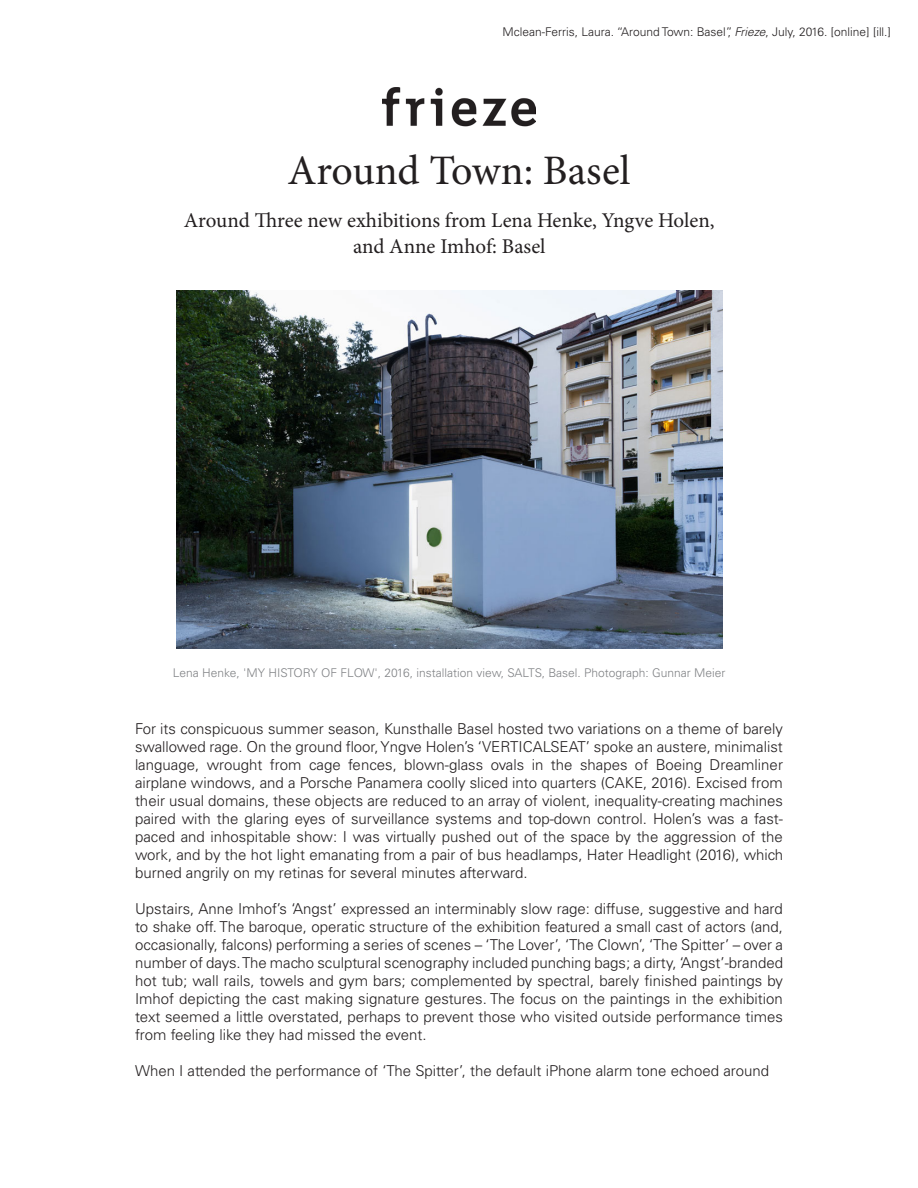
<style>
.page{position:relative;width:918px;height:1188px;background:#fff}
.page>*{position:absolute;margin:0;border:0;box-sizing:border-box;transform-origin:0 0}
.t1{font:42px "Minion Pro";letter-spacing:-.005em;color:#231f20}
.t2{font:21px/25.2px "Minion Pro";letter-spacing:-.005em;color:#231f20;text-align:center}
.t3{font:300 15px/18px "Univers LT Std";color:#231f20;text-align:justify}
.t4{font:300 12px "Univers LT Std";color:#808285}
.t5{font:300 12px "Univers LT Std";color:#231f20}
.s1{font-style:italic}
</style>
<div class="page">
<img style="left:176px;top:290px;width:546px;height:359px">
<img style="left:383px;top:87px;width:152px;height:40px">
<p class="t5" style="left:503px;top:24px;width:390px">Mclean-Ferris, Laura. “Around Town: Basel”, <span class="s1">Frieze</span>, July, 2016. [online] [ill.]</p>
<p class="t1" style="left:288px;top:143px;width:344px">Around Town: Basel</p>
<p class="t2" style="left:184px;top:208px;width:532px">Around Three new exhibitions from Lena Henke, Yngve Holen, and Anne Imhof: Basel</p>
<p class="t4" style="left:173px;top:665px;width:554px">Lena Henke, 'MY HISTORY OF FLOW', 2016, installation view, SALTS, Basel. Photograph: Gunnar Meier</p>
<p class="t3" style="left:135px;top:720px;width:650px">For its conspicuous summer season, Kunsthalle Basel hosted two variations on a theme of barely swallowed rage. On the ground floor, Yngve Holen’s ‘VERTICALSEAT’ spoke an austere, minimalist language, wrought from cage fences, blown-glass ovals in the shapes of Boeing Dreamliner airplane windows, and a Porsche Panamera coolly sliced into quarters (CAKE, 2016). Excised from their usual domains, these objects are reduced to an array of violent, inequality-creating machines paired with the glaring eyes of surveillance systems and top-down control. Holen’s was a fast&shy;paced and inhospitable show: I was virtually pushed out of the space by the aggression of the work, and by the hot light emanating from a pair of bus headlamps, Hater Headlight (2016), which burned angrily on my retinas for several minutes afterward.</p>
<p class="t3" style="left:135px;top:900px;width:650px">Upstairs, Anne Imhof’s ‘Angst’ expressed an interminably slow rage: diffuse, suggestive and hard to shake off. The baroque, operatic structure of the exhibition featured a small cast of actors (and, occasionally, falcons) performing a series of scenes – ‘The Lover’, ‘The Clown’, ‘The Spitter’ – over a number of days. The macho sculptural scenography included punching bags; a dirty, ‘Angst’-branded hot tub; wall rails, towels and gym bars; complemented by spectral, barely finished paintings by Imhof depicting the cast making signature gestures. The focus on the paintings in the exhibition text seemed a little overstated, perhaps to prevent those who visited outside performance times from feeling like they had missed the event.</p>
<p class="t3" style="left:135px;top:1062px;width:636px">When I attended the performance of ‘The Spitter’, the default iPhone alarm tone echoed around</p>
</div>
